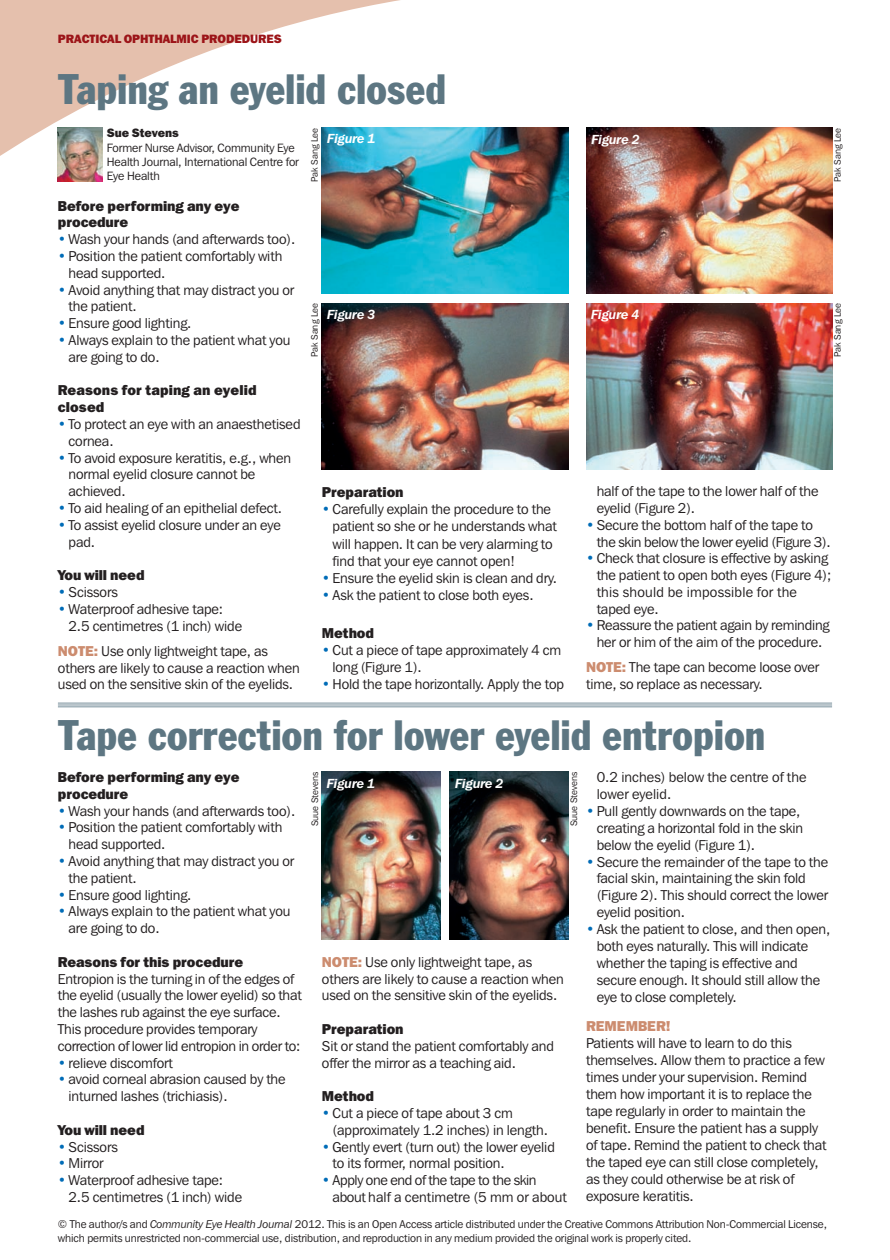
<style>
.page{position:relative;width:890px;height:1260px;background:#fff}
.page>*{position:absolute;margin:0;border:0;box-sizing:border-box;transform-origin:0 0}
.t1{font:condensed 42px "Franklin Gothic BT";letter-spacing:-.005em;color:#5d7682}
.t2{font:14.25px/16.8px "Franklin Gothic IT Cby BT";letter-spacing:-.005em;color:#231f20}
.t3{font:800 14.25px/16.8px "Franklin Gothic IT Cby BT";letter-spacing:-.005em;color:#231f20}
.t4{font:14.25px/16.8px "Franklin Gothic IT Cby BT";letter-spacing:-.025em;color:#231f20}
.t5{font:800 14.25px "Franklin Gothic IT Cby BT";letter-spacing:-.005em;color:#cc8c6f}
.t6{font:italic 600 13.2px "Franklin Gothic IT Cby BT";letter-spacing:-.005em;color:#fff}
.t7{font:12px/14.4px "Franklin Gothic IT Cby BT";letter-spacing:-.005em;color:#231f20}
.t8{font:800 12px "Franklin Gothic IT Cby BT";letter-spacing:-.005em;color:#9c1418}
.t9{font:800 12px "Franklin Gothic IT Cby BT";letter-spacing:-.005em;color:#231f20}
.t10{font:11.25px/13.8px "Franklin Gothic IT Cby BT";letter-spacing:-.005em;color:#231f20}
.t11{font:9.3px "Franklin Gothic IT Cby BT";color:#231f20}
.s1{font-weight:800;color:#006cb7}
.s2{font-weight:800;color:#cc8c6f}
.s3{font-style:italic}
</style>
<div class="page">
<svg style="left:0;top:0;width:564px;height:165px"></svg>
<img style="left:58px;top:127px;width:44px;height:54px">
<hr style="left:58px;top:702px;width:774px;height:1px;background:#778e9a">
<hr style="left:58px;top:704px;width:774px;height:1px;background:#778e9a">
<hr style="left:58px;top:706px;width:774px;height:1px;background:#778e9a">
<img style="left:322px;top:771px;width:119px;height:168px">
<img style="left:449px;top:771px;width:119px;height:168px">
<img style="left:322px;top:128px;width:246px;height:166px">
<img style="left:586px;top:128px;width:246px;height:166px">
<img style="left:322px;top:303px;width:246px;height:166px">
<img style="left:586px;top:303px;width:246px;height:166px">
<p class="t8" style="left:58px;top:31px;width:225px">PRACTICAL OPHTHALMIC PRODEDURES</p>
<h1 class="t1" style="left:58px;top:61px;width:390px">Taping an eyelid closed</h1>
<p class="t9" style="left:107px;top:125px;width:74px">Sue Stevens</p>
<p class="t7" style="left:107px;top:140px;width:194px">Former Nurse Advisor, Community Eye<br>Health Journal, International Centre for<br>Eye Health</p>
<p class="t3" style="left:58px;top:197px;width:183px">Before performing any eye procedure</p>
<p class="t2" style="left:58px;top:230px;width:239px"><span class="s1">•</span> Wash your hands (and afterwards too).</p>
<p class="t2" style="left:69px;top:247px;width:215px;text-indent:-11px"><span class="s1">•</span> Position the patient comfortably with head supported.</p>
<p class="t2" style="left:69px;top:281px;width:227px;text-indent:-11px"><span class="s1">•</span> Avoid anything that may distract you or the patient.</p>
<p class="t2" style="left:58px;top:314px;width:135px"><span class="s1">•</span> Ensure good lighting.</p>
<p class="t2" style="left:69px;top:331px;width:223px;text-indent:-11px"><span class="s1">•</span> Always explain to the patient what you are going to do.</p>
<p class="t3" style="left:58px;top:381px;width:200px">Reasons for taping an eyelid closed</p>
<p class="t2" style="left:69px;top:415px;width:233px;text-indent:-11px"><span class="s1">•</span> To protect an eye with an anaesthetised cornea.</p>
<p class="t2" style="left:69px;top:449px;width:224px;text-indent:-11px"><span class="s1">•</span> To avoid exposure keratitis, e.g., when normal eyelid closure cannot be achieved.</p>
<p class="t2" style="left:58px;top:499px;width:226px"><span class="s1">•</span> To aid healing of an epithelial defect.</p>
<p class="t2" style="left:69px;top:516px;width:214px;text-indent:-11px"><span class="s1">•</span> To assist eyelid closure under an eye pad.</p>
<p class="t3" style="left:58px;top:566px;width:88px">You will need</p>
<p class="t2" style="left:58px;top:583px;width:61px"><span class="s1">•</span> Scissors</p>
<p class="t2" style="left:69px;top:600px;width:175px;text-indent:-11px"><span class="s1">•</span> Waterproof adhesive tape:<br>2.5 centimetres (1 inch) wide</p>
<p class="t2" style="left:58px;top:642px;width:243px"><span class="s2">NOTE:</span> Use only lightweight tape, as others are likely to cause a reaction when used on the sensitive skin of the eyelids.</p>
<p class="t11" style="left:309px;top:182px;width:55px;rotate:-90deg">Pak Sang Lee</p>
<p class="t6" style="left:327px;top:131px;width:50px">Figure 1</p>
<p class="t11" style="left:309px;top:357px;width:55px;rotate:-90deg">Pak Sang Lee</p>
<p class="t6" style="left:327px;top:306px;width:50px">Figure 3</p>
<p class="t3" style="left:322px;top:483px;width:83px">Preparation</p>
<p class="t2" style="left:332px;top:500px;width:226px;line-height:17.2px;text-indent:-11px"><span class="s1">•</span> Carefully explain the procedure to the patient so she or he understands what will happen. It can be very alarming to find that your eye cannot open!</p>
<p class="t2" style="left:322px;top:569px;width:237px"><span class="s1">•</span> Ensure the eyelid skin is clean and dry.</p>
<p class="t2" style="left:322px;top:587px;width:213px"><span class="s1">•</span> Ask the patient to close both eyes.</p>
<p class="t3" style="left:322px;top:624px;width:54px">Method</p>
<p class="t2" style="left:332px;top:641px;width:230px;line-height:17.2px;text-indent:-11px"><span class="s1">•</span> Cut a piece of tape approximately 4 cm long (Figure 1).</p>
<p class="t2" style="left:322px;top:675px;width:243px"><span class="s1">•</span> Hold the tape horizontally. Apply the top</p>
<p class="t6" style="left:591px;top:131px;width:50px">Figure 2</p>
<p class="t6" style="left:591px;top:307px;width:50px">Figure 4</p>
<p class="t11" style="left:832px;top:182px;width:55px;rotate:-90deg">Pak Sang Lee</p>
<p class="t11" style="left:832px;top:357px;width:55px;rotate:-90deg">Pak Sang Lee</p>
<p class="t2" style="left:596px;top:483px;width:223px">half of the tape to the lower half of the eyelid (Figure 2).</p>
<p class="t2" style="left:596px;top:516px;width:235px;text-indent:-11px"><span class="s1">•</span> Secure the bottom half of the tape to the skin below the lower eyelid (Figure 3).</p>
<p class="t2" style="left:596px;top:550px;width:236px;text-indent:-11px"><span class="s1">•</span> Check that closure is effective by asking the patient to open both eyes (Figure 4); this should be impossible for the taped eye.</p>
<p class="t2" style="left:586px;top:616px;width:245px;text-align:center"><span class="s1">•</span> Reassure the patient again by reminding her or him of the aim of the procedure.</p>
<p class="t2" style="left:586px;top:658px;width:235px"><span class="s2">NOTE:</span> The tape can become loose over time, so replace as necessary.</p>
<h1 class="t1" style="left:58px;top:708px;width:709px">Tape correction for lower eyelid entropion</h1>
<p class="t3" style="left:58px;top:768px;width:183px">Before performing any eye procedure</p>
<p class="t2" style="left:58px;top:802px;width:239px"><span class="s1">•</span> Wash your hands (and afterwards too).</p>
<p class="t2" style="left:69px;top:818px;width:215px;text-indent:-11px"><span class="s1">•</span> Position the patient comfortably with head supported.</p>
<p class="t2" style="left:69px;top:852px;width:227px;text-indent:-11px"><span class="s1">•</span> Avoid anything that may distract you or the patient.</p>
<p class="t2" style="left:58px;top:886px;width:135px"><span class="s1">•</span> Ensure good lighting.</p>
<p class="t2" style="left:69px;top:902px;width:223px;text-indent:-11px"><span class="s1">•</span> Always explain to the patient what you are going to do.</p>
<p class="t3" style="left:58px;top:953px;width:187px">Reasons for this procedure</p>
<p class="t2" style="left:58px;top:970px;width:245px">Entropion is the turning in of the edges of the eyelid (usually the lower eyelid) so that the lashes rub against the eye surface.<br>This procedure provides temporary correction of lower lid entropion in order to:</p>
<p class="t2" style="left:58px;top:1054px;width:116px"><span class="s1">•</span> relieve discomfort</p>
<p class="t2" style="left:69px;top:1070px;width:219px;text-indent:-11px"><span class="s1">•</span> avoid corneal abrasion caused by the inturned lashes (trichiasis).</p>
<p class="t3" style="left:58px;top:1121px;width:88px">You will need</p>
<p class="t2" style="left:58px;top:1138px;width:61px"><span class="s1">•</span> Scissors</p>
<p class="t2" style="left:58px;top:1154px;width:47px"><span class="s1">•</span> Mirror</p>
<p class="t2" style="left:69px;top:1171px;width:175px;text-indent:-11px"><span class="s1">•</span> Waterproof adhesive tape:<br>2.5 centimetres (1 inch) wide</p>
<p class="t11" style="left:309px;top:826px;width:56px;rotate:-90deg">Suue Stevens</p>
<p class="t11" style="left:568px;top:826px;width:56px;rotate:-90deg">Suue Stevens</p>
<p class="t6" style="left:327px;top:775px;width:50px">Figure 1</p>
<p class="t6" style="left:455px;top:775px;width:50px">Figure 2</p>
<p class="t2" style="left:322px;top:953px;width:243px"><span class="s2">NOTE:</span> Use only lightweight tape, as others are likely to cause a reaction when used on the sensitive skin of the eyelids.</p>
<p class="t3" style="left:322px;top:1020px;width:83px">Preparation</p>
<p class="t2" style="left:322px;top:1037px;width:234px">Sit or stand the patient comfortably and offer the mirror as a teaching aid.</p>
<p class="t3" style="left:322px;top:1087px;width:54px">Method</p>
<p class="t2" style="left:332px;top:1104px;width:217px;text-indent:-11px"><span class="s1">•</span> Cut a piece of tape about 3 cm (approximately 1.2 inches) in length.</p>
<p class="t2" style="left:332px;top:1138px;width:224px;text-indent:-11px"><span class="s1">•</span> Gently evert (turn out) the lower eyelid to its former, normal position.</p>
<p class="t4" style="left:332px;top:1171px;width:236px;text-indent:-11px"><span class="s1">•</span> Apply one end of the tape to the skin about half a centimetre (5 mm or about</p>
<p class="t2" style="left:596px;top:768px;width:211px">0.2 inches) below the centre of the lower eyelid.</p>
<p class="t2" style="left:596px;top:802px;width:208px;text-indent:-11px"><span class="s1">•</span> Pull gently downwards on the tape, creating a horizontal fold in the skin below the eyelid (Figure 1).</p>
<p class="t2" style="left:596px;top:853px;width:233px;text-indent:-11px"><span class="s1">•</span> Secure the remainder of the tape to the facial skin, maintaining the skin fold (Figure 2). This should correct the lower eyelid position.</p>
<p class="t2" style="left:596px;top:920px;width:235px;text-indent:-11px"><span class="s1">•</span> Ask the patient to close, and then open, both eyes naturally. This will indicate whether the taping is effective and secure enough. It should still allow the eye to close completely.</p>
<p class="t5" style="left:586px;top:1017px;width:86px">REMEMBER!</p>
<p class="t2" style="left:586px;top:1034px;width:242px">Patients will have to learn to do this themselves. Allow them to practice a few times under your supervision. Remind them how important it is to replace the tape regularly in order to maintain the benefit. Ensure the patient has a supply of tape. Remind the patient to check that the taped eye can still close completely, as they could otherwise be at risk of exposure keratitis.</p>
<p class="t10" style="left:58px;top:1216px;width:770px">© The author/s and <span class="s3">Community Eye Health Journal</span> 2012. This is an Open Access article distributed under the Creative Commons Attribution Non-Commercial License, which permits unrestricted non-commercial use, distribution, and reproduction in any medium provided the original work is properly cited.</p>
</div>
